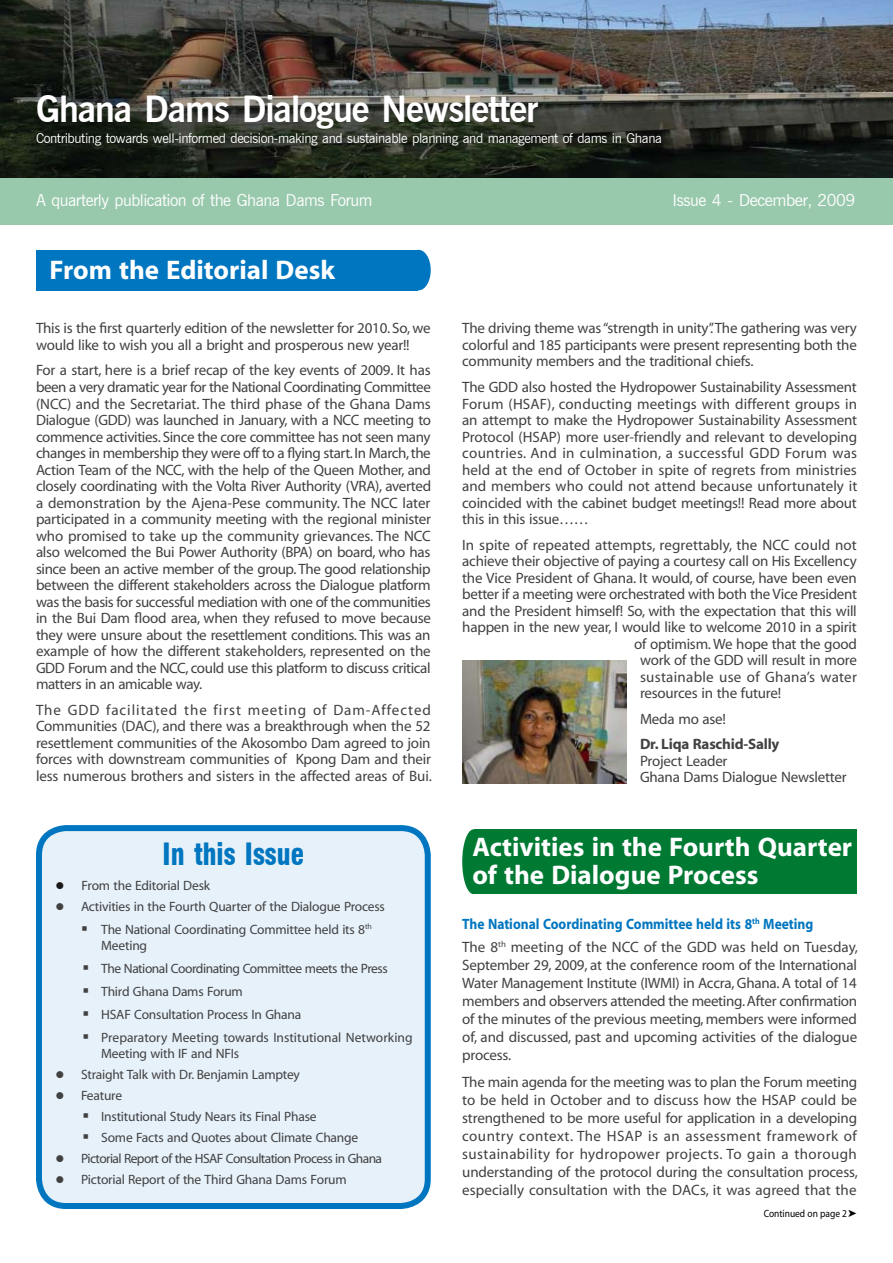
<style>
.page{position:relative;width:893px;height:1263px;background:#fff}
.page>*{position:absolute;margin:0;border:0;box-sizing:border-box;transform-origin:0 0}
.t1{font:700 36px "News Gothic BT";letter-spacing:-.03em;color:#fff}
.t2{font:900 condensed 30px "Swiss 721 BT";color:#0076c0;scale:.9 1}
.t3{font:700 27px/27.9px "Myriad";color:#fff}
.t4{font:16.5px "News Gothic BT";letter-spacing:-.03em;color:#fff}
.t5{font:15px/16.5px "Myriad";letter-spacing:-.015em;color:#414142;text-align:justify}
.t6{font:700 15px/22.5px "Myriad";color:#0076c0;scale:.9 1}
.t7{font:15px "Myriad";letter-spacing:.01em;color:#414142}
.t8{font:15px "Myriad";letter-spacing:.02em;color:#414142}
.t9{font:700 15px "Myriad";letter-spacing:-.015em;color:#414142}
.t10{font:13.5px/16.2px "Myriad";letter-spacing:-.015em;color:#414142}
.t11{font:13.5px "News Gothic BT";letter-spacing:-.03em;color:#fff}
.t12{font:13.5px "Myriad";letter-spacing:-.045em;color:#414142}
.t13{font:13.5px "Myriad";letter-spacing:-.035em;color:#414142}
.t14{font:10.5px "Myriad";color:#000;scale:.9 1}
.s1{color:#1a1a1a}
.s2{font-weight:400;color:#414142}
</style>
<div class="page">
<div style="left:474px;top:829px;width:383px;height:65px;background:#007932"></div>
<div style="left:462px;top:829px;width:23px;height:65px;background:#007932;border-radius:50%"></div>
<div style="left:36px;top:250px;width:382px;height:40px;background:#0076c0"></div>
<div style="left:406px;top:250px;width:25px;height:40px;background:#0076c0;border-radius:50%"></div>
<img style="left:0;top:0;width:893px;height:179px">
<div style="left:0;top:179px;width:893px;height:46px;background:#99c9ad"></div>
<div style="left:39px;top:828px;width:389px;height:378px;background:#e6f1f9;border-radius:27px"></div>
<div style="left:36px;top:825px;width:395px;height:384px;border:6px solid #0076c0;border-radius:27px"></div>
<img style="left:462px;top:660px;width:164px;height:123px">
<h1 class="t1" style="left:36px;top:88px;width:504px">Ghana Dams Dialogue Newsletter</h1>
<p class="t11" style="left:36px;top:130px;width:627px">Contributing towards well-informed decision-making and sustainable planning and management of dams in Ghana</p>
<p class="t4" style="left:36px;top:190px;width:338px">A quarterly publication of the Ghana Dams Forum</p>
<p class="t4" style="left:673px;top:190px;width:184px">Issue 4 - December, 2009</p>
<h3 class="t3" style="left:50px;top:257px;width:287px">From the Editorial Desk</h3>
<p class="t5" style="left:36px;top:321px;width:396px">This is the first quarterly edition of the newsletter for 2010. So, we would like to wish you all a bright and prosperous new year!!</p>
<p class="t5" style="left:36px;top:363px;width:397px">For a start, here is a brief recap of the key events of 2009. It has been a very dramatic year for the National Coordinating Committee (NCC) and the Secretariat. The third phase of the Ghana Dams Dialogue (GDD) was launched in January, with a NCC meeting to commence activities. Since the core committee has not seen many changes in membership they were off to a flying start. In March, the Action Team of the NCC, with the help of the Queen Mother, and closely coordinating with the Volta River Authority (VRA), averted a demonstration by the Ajena-Pese community. The NCC later participated in a community meeting with the regional minister who promised to take up the community grievances. The NCC also welcomed the Bui Power Authority (BPA) on board, who has since been an active member of the group. The good relationship between the different stakeholders across the Dialogue platform was the basis for successful mediation with one of the communities in the Bui Dam flood area, when they refused to move because they were unsure about the resettlement conditions. This was an example of how the different stakeholders, represented on the GDD Forum and the NCC, could use this platform to discuss critical matters in an amicable way.</p>
<p class="t5" style="left:36px;top:702px;width:397px">The GDD facilitated the first meeting of Dam-Affected Communities (DAC), and there was a breakthrough when the 52 resettlement communities of the Akosombo Dam agreed to join forces with downstream communities of Kpong Dam and their less numerous brothers and sisters in the affected areas of Bui.</p>
<h2 class="t2" style="left:163px;top:836px;width:159px">In this Issue</h2>
<p class="t10" style="left:56px;top:878px;width:156px"><span class="s1">●</span> From the Editorial Desk</p>
<p class="t10" style="left:56px;top:899px;width:331px">● Activities in the Fourth Quarter of the Dialogue Process</p>
<p class="t10" style="left:101px;top:922px;width:272px;text-indent:-20px">▪ The National Coordinating Committee held its 8<sup>th<br></sup>Meeting</p>
<p class="t13" style="left:82px;top:962px;width:307px">▪ The National Coordinating Committee meets the Press</p>
<p class="t10" style="left:82px;top:984px;width:162px">▪ Third Ghana Dams Forum</p>
<p class="t10" style="left:82px;top:1007px;width:220px">▪ HSAF Consultation Process In Ghana</p>
<p class="t10" style="left:101px;top:1029px;width:313px;text-indent:-19px">▪ Preparatory Meeting towards Institutional Networking<br>Meeting with IF and NFIs</p>
<p class="t10" style="left:56px;top:1067px;width:246px">● Straight Talk with Dr. Benjamin Lamptey</p>
<p class="t10" style="left:56px;top:1088px;width:68px">● Feature</p>
<p class="t10" style="left:82px;top:1109px;width:236px">▪ Institutional Study Nears its Final Phase</p>
<p class="t10" style="left:82px;top:1130px;width:277px">▪ Some Facts and Quotes about Climate Change</p>
<p class="t12" style="left:56px;top:1152px;width:328px">● Pictorial Report of the HSAF Consultation Process in Ghana</p>
<p class="t10" style="left:56px;top:1172px;width:293px">● Pictorial Report of the Third Ghana Dams Forum</p>
<p class="t5" style="left:462px;top:321px;width:396px">The driving theme was “strength in unity”. The gathering was very colorful and 185 participants were present representing both the community members and the traditional chiefs.</p>
<p class="t5" style="left:462px;top:379px;width:397px">The GDD also hosted the Hydropower Sustainability Assessment Forum (HSAF), conducting meetings with different groups in an attempt to make the Hydropower Sustainability Assessment Protocol (HSAP) more user-friendly and relevant to developing countries. And in culmination, a successful GDD Forum was held at the end of October in spite of regrets from ministries and members who could not attend because unfortunately it coincided with the cabinet budget meetings!! Read more about this in this issue……</p>
<p class="t7" style="left:462px;top:537px;width:396px">In spite of repeated attempts, regrettably, the NCC could not</p>
<p class="t5" style="left:462px;top:553px;width:396px">achieve their objective of paying a courtesy call on His Excellency</p>
<p class="t5" style="left:462px;top:570px;width:396px">the Vice President of Ghana. It would, of course, have been even</p>
<p class="t5" style="left:462px;top:586px;width:396px">better if a meeting were orchestrated with both the Vice President</p>
<p class="t5" style="left:462px;top:603px;width:396px">and the President himself! So, with the expectation that this will</p>
<p class="t5" style="left:462px;top:619px;width:396px">happen in the new year, I would like to welcome 2010 in a spirit</p>
<p class="t5" style="left:634px;top:636px;width:224px">of optimism. We hope that the good</p>
<p class="t5" style="left:640px;top:652px;width:218px">work of the GDD will result in more</p>
<p class="t8" style="left:640px;top:669px;width:218px">sustainable use of Ghana’s water</p>
<p class="t5" style="left:640px;top:685px;width:143px">resources in the future!</p>
<p class="t5" style="left:640px;top:711px;width:88px">Meda mo ase!</p>
<p class="t9" style="left:640px;top:736px;width:141px">Dr. Liqa Raschid-Sally</p>
<p class="t5" style="left:640px;top:753px;width:208px">Project Leader<br>Ghana Dams Dialogue Newsletter</p>
<h3 class="t3" style="left:472px;top:834px;width:381px">Activities in the Fourth Quarter of the Dialogue Process</h3>
<p class="t6" style="left:462px;top:914px;width:441px">The National Coordinating Committee held its 8<sup>th</sup> Meeting<br><span class="s2">The 8</span><sup>th</sup> <span class="s2">meeting of the NCC of the GDD was held on Tuesday,</span></p>
<p class="t5" style="left:462px;top:956px;width:396px;line-height:18px">September 29, 2009, at the conference room of the International Water Management Institute (IWMI) in Accra, Ghana. A total of 14 members and observers attended the meeting. After confirmation of the minutes of the previous meeting, members were informed of, and discussed, past and upcoming activities of the dialogue process.</p>
<p class="t5" style="left:462px;top:1073px;width:397px;line-height:18px">The main agenda for the meeting was to plan the Forum meeting to be held in October and to discuss how the HSAP could be strengthened to be more useful for application in a developing country context. The HSAP is an assessment framework of sustainability for hydropower projects. To gain a thorough understanding of the protocol during the consultation process, especially consultation with the DACs, it was agreed that the</p>
<p class="t14" style="left:764px;top:1208px;width:94px">Continued on page 2</p>
</div>
